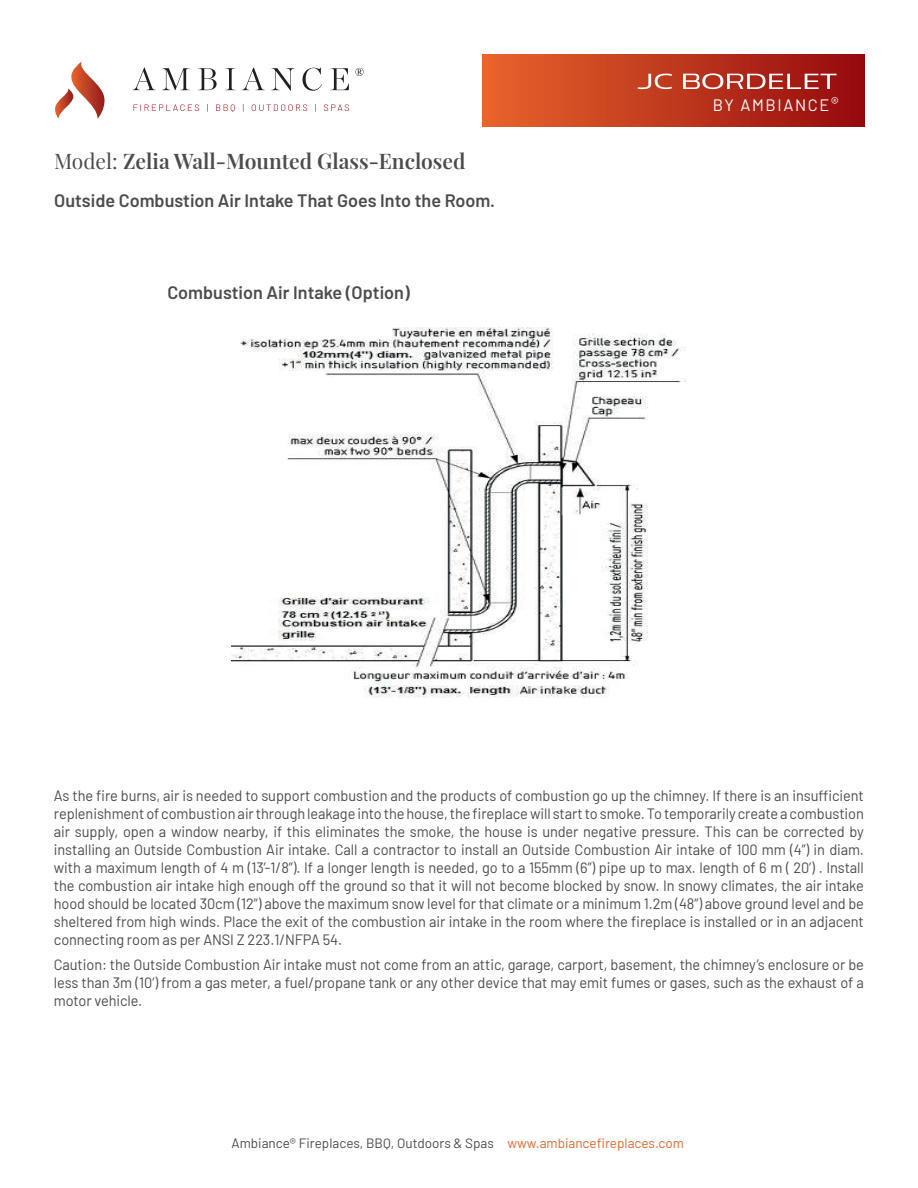
<style>
.page{position:relative;width:918px;height:1188px;background:#fff}
.page>*{position:absolute;margin:0;border:0;box-sizing:border-box;transform-origin:0 0}
.t1{font:600 21px "Playfair Display";color:#4b4c4d}
.t2{font:600 18px "Barlow";color:#4b4c4d}
.t3{font:16.5px "Barlow";letter-spacing:.1em;color:#fff}
.t4{font:15px/18px "Barlow";letter-spacing:-.005em;color:#4b4c4d;text-align:justify}
.t5{font:13.5px "Barlow";color:#4b4c4d}
.s1{font-weight:400}
.s2{color:#ea642b}
</style>
<div class="page">
<div style="left:482px;top:54px;width:382px;height:72px;background:linear-gradient(to right,#e8652b,#950a0e)"></div>
<svg style="left:55px;top:61px;width:50px;height:58px"></svg>
<svg style="left:133px;top:68px;width:23px;height:22px"></svg>
<svg style="left:162px;top:68px;width:28px;height:22px"></svg>
<svg style="left:198px;top:68px;width:19px;height:22px"></svg>
<svg style="left:225px;top:68px;width:11px;height:22px"></svg>
<svg style="left:242px;top:68px;width:23px;height:22px"></svg>
<svg style="left:271px;top:68px;width:24px;height:23px"></svg>
<svg style="left:303px;top:68px;width:19px;height:23px"></svg>
<svg style="left:330px;top:68px;width:19px;height:22px"></svg>
<svg style="left:355px;top:68px;width:9px;height:8px"></svg>
<svg style="left:134px;top:104px;width:65px;height:7px"></svg>
<svg style="left:216px;top:104px;width:19px;height:8px"></svg>
<svg style="left:252px;top:104px;width:55px;height:7px"></svg>
<svg style="left:324px;top:104px;width:25px;height:7px"></svg>
<svg style="left:638px;top:74px;width:34px;height:16px"></svg>
<svg style="left:683px;top:73px;width:154px;height:16px"></svg>
<img style="left:231px;top:328px;width:455px;height:370px">
<h1 class="t1" style="left:54px;top:145px;width:413px"><span class="s1">Model:</span> Zelia Wall-Mounted Glass-Enclosed</h1>
<p class="t2" style="left:54px;top:187px;width:442px">Outside Combustion Air Intake That Goes Into the Room.</p>
<p class="t2" style="left:167px;top:279px;width:244px">Combustion Air Intake (Option)</p>
<p class="t3" style="left:713px;top:93px;width:127px">BY AMBIANCE®</p>
<p class="t4" style="left:54px;top:786px;width:812px">As the fire burns, air is needed to support combustion and the products of combustion go up the chimney. If there is an insufficient replenishment of combustion air through leakage into the house, the fireplace will start to smoke. To temporarily create a combustion air supply, open a window nearby, if this eliminates the smoke, the house is under negative pressure. This can be corrected by installing an Outside Combustion Air intake. Call a contractor to install an Outside Combustion Air intake of 100 mm (4”) in diam. with a maximum length of 4 m (13’-1/8’’). If a longer length is needed, go to a 155mm (6”) pipe up to max. length of 6 m ( 20’) . Install the combustion air intake high enough off the ground so that it will not become blocked by snow. In snowy climates, the air intake hood should be located 30cm (12’’) above the maximum snow level for that climate or a minimum 1.2m (48’’) above ground level and be sheltered from high winds. Place the exit of the combustion air intake in the room where the fireplace is installed or in an adjacent connecting room as per ANSI Z 223.1/NFPA 54.</p>
<p class="t4" style="left:54px;top:954px;width:812px">Caution: the Outside Combustion Air intake must not come from an attic, garage, carport, basement, the chimney’s enclosure or be less than 3m (10’) from a gas meter, a fuel/propane tank or any other device that may emit fumes or gases, such as the exhaust of a motor vehicle.</p>
<p class="t5" style="left:232px;top:1133px;width:454px">Ambiance® Fireplaces, BBQ, Outdoors &amp; Spas <span class="s2">www.ambiancefireplaces.com</span></p>
</div>
